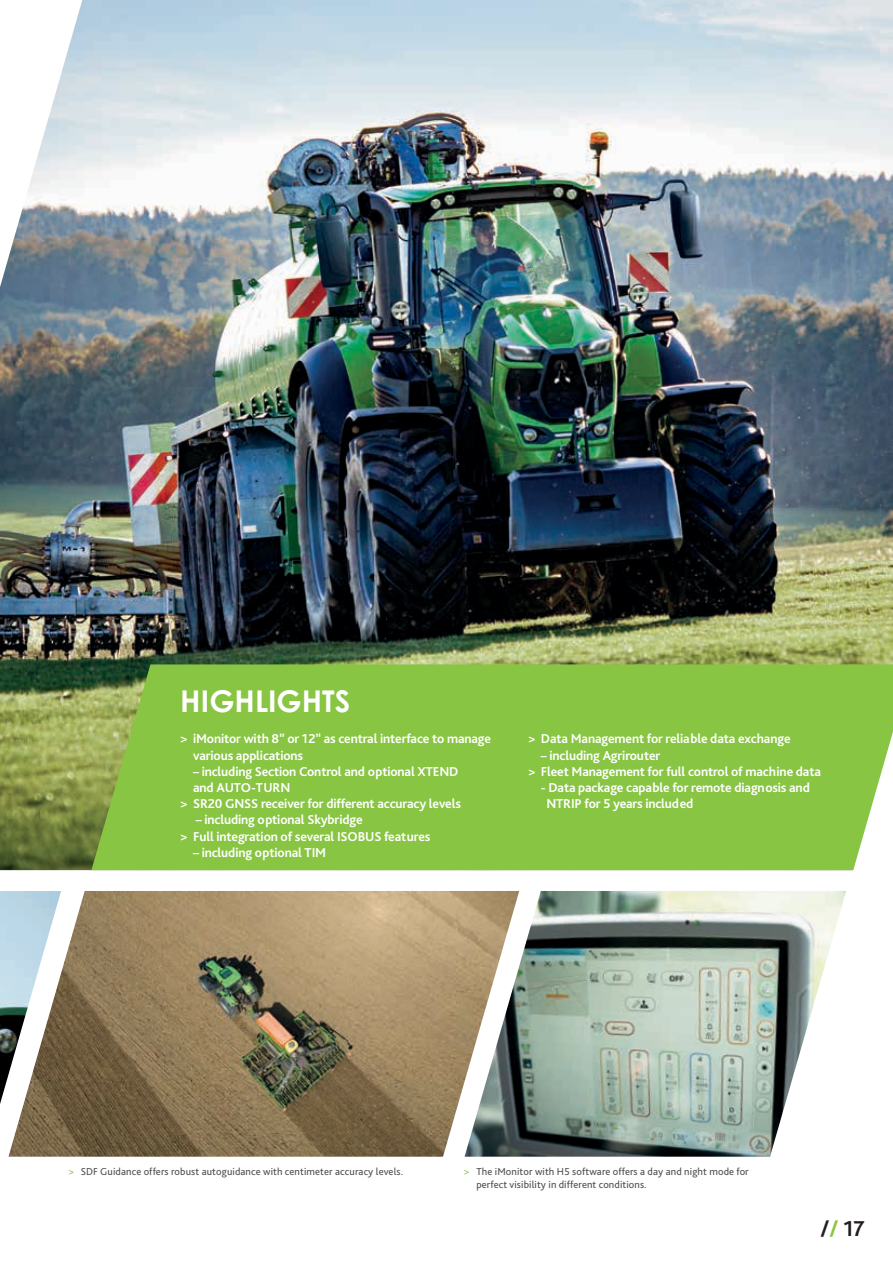
<style>
.page{position:relative;width:893px;height:1263px;background:#fff}
.page>*{position:absolute;margin:0;border:0;box-sizing:border-box;transform-origin:0 0}
.t1{font:700 30px "Century Gothic Pro";letter-spacing:.005em;color:#fff}
.t2{font:700 22.5px "Bliss Pro";color:#231f20}
.t3{font:700 13.5px/16.2px "Bliss Pro";letter-spacing:-.01em;color:#fff}
.t4{font:10.5px/12.6px "Bliss Pro";letter-spacing:.01em;color:#4d4d4f}
.s1{color:#88c543}
</style>
<div class="page">
<img style="left:0;top:0;width:893px;height:870px">
<img style="left:9px;top:891px;width:456px;height:266px">
<img style="left:0;top:891px;width:61px;height:213px">
<img style="left:465px;top:891px;width:381px;height:266px">
<div style="left:91px;top:664px;width:802px;height:206px;background:#88c543"></div>
<h1 class="t1" style="left:180px;top:683px;width:172px">HIGHLIGHTS</h1>
<p class="t3" style="left:193px;top:730px;width:300px;text-indent:-13px">&gt; iMonitor with 8” or 12” as central interface to manage various applications</p>
<p class="t3" style="left:193px;top:763px;width:267px">– including Section Control and optional XTEND</p>
<p class="t3" style="left:193px;top:779px;width:99px">and AUTO-TURN</p>
<p class="t3" style="left:180px;top:795px;width:282px">&gt; SR20 GNSS receiver for different accuracy levels</p>
<p class="t3" style="left:180px;top:811px;width:252px;text-indent:16px">– including optional Skybridge<br>&gt; Full integration of several ISOBUS features</p>
<p class="t3" style="left:193px;top:844px;width:135px">– including optional TIM</p>
<p class="t3" style="left:528px;top:730px;width:264px">&gt; Data Management for reliable data exchange</p>
<p class="t3" style="left:528px;top:746px;width:294px;text-indent:13px">– including Agrirouter<br>&gt; Fleet Management for full control of machine data</p>
<p class="t3" style="left:546px;top:779px;width:265px;text-indent:-6px">- Data package capable for remote diagnosis and<br>NTRIP for 5 years included</p>
<p class="t4" style="left:68px;top:1165px;width:337px"><span class="s1">&gt;</span> SDF Guidance offers robust autoguidance with centimeter accuracy levels.</p>
<p class="t4" style="left:476px;top:1165px;width:274px;text-indent:-13px"><span class="s1">&gt;</span> The iMonitor with H5 software offers a day and night mode for perfect visibility in different conditions.</p>
<h2 class="t2" style="left:821px;top:1215px;width:45px">/<span class="s1">/</span> 17</h2>
</div>
